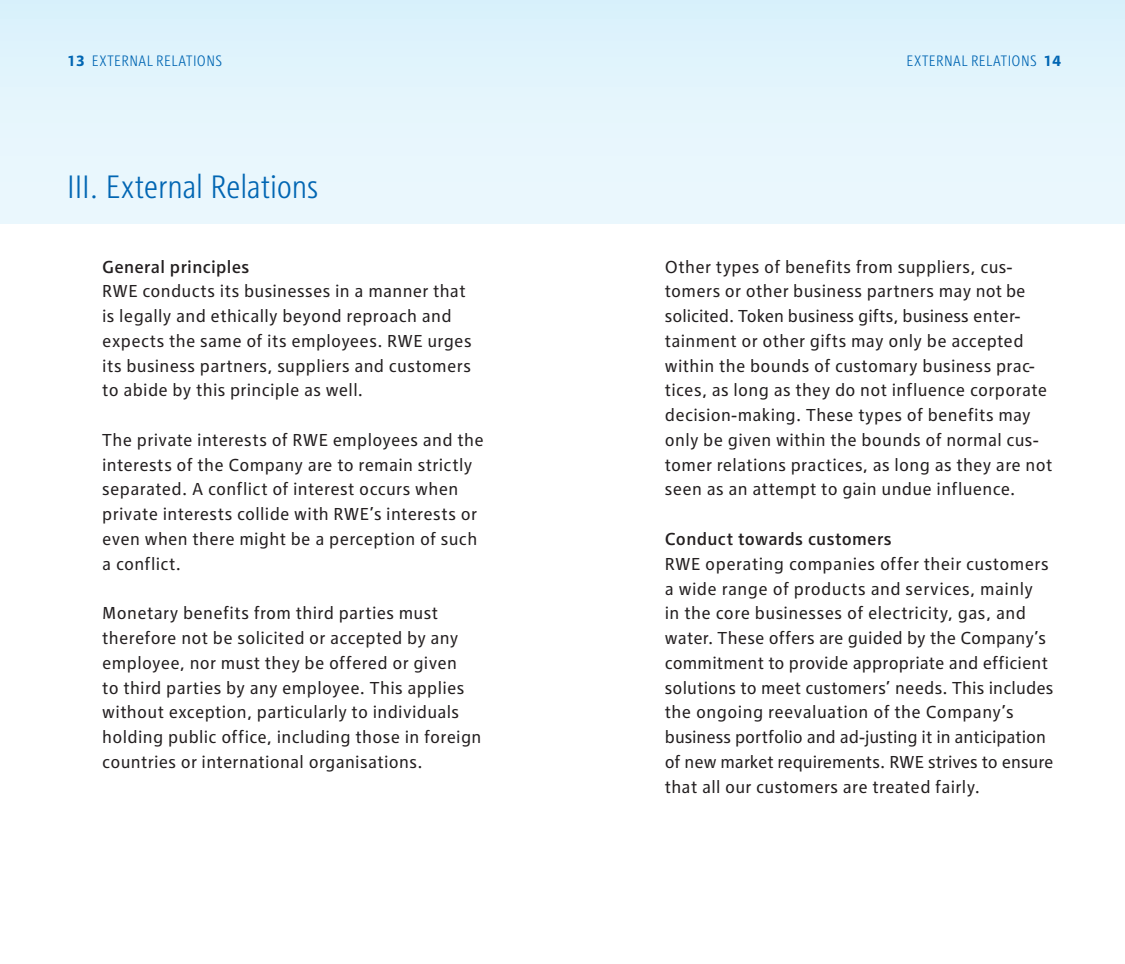
<style>
.page{position:relative;width:1125px;height:964px;background:#fff}
.page>*{position:absolute;margin:0;border:0;box-sizing:border-box;transform-origin:0 0}
._04_Headline{font:300 condensed 33.75px "RWE Headline";letter-spacing:-.005em;color:#0166b3}
._07_Fließtext_Copy_t{font:18px/24.8px "RWE Text";letter-spacing:.02em;color:#231f20}
._05_Vorspann_Intro{font:500 18px "RWE Text";letter-spacing:.02em;color:#231f20}
._03_Kolumnentitel_Co{font:300 condensed 15.75px "RWE Headline";letter-spacing:.03em;color:#0166b3}
.s1{font-family:"RWE Text";font-weight:700;font-stretch:normal}
</style>
<div class="page">
<div style="left:0;top:0;width:563px;height:223px;background:linear-gradient(to right,#e4f5fc,#e4f5fc)"></div>
<div style="left:563px;top:0;width:562px;height:223px;background:linear-gradient(to right,#e4f5fc,#e4f5fc)"></div>
<p class="_03_Kolumnentitel_Co" style="left:67px;top:52px;width:156px"><span class="s1">13</span> EXTERNAL RELATIONS</p>
<p class="_03_Kolumnentitel_Co" style="left:906px;top:52px;width:157px">EXTERNAL RELATIONS <span class="s1">14</span></p>
<p class="_04_Headline" style="left:67px;top:168px;width:253px">III. External Relations</p>
<p class="_05_Vorspann_Intro" style="left:102px;top:256px;width:149px">General principles</p>
<p class="_07_Fließtext_Copy_t" style="left:102px;top:279px;width:371px">RWE conducts its businesses in a manner that is legally and ethically beyond reproach and expects the same of its employees. RWE urges its business partners, suppliers and customers to abide by this principle as well.</p>
<p class="_07_Fließtext_Copy_t" style="left:102px;top:427px;width:383px">The private interests of RWE employees and the interests of the Company are to remain strictly separated. A conflict of interest occurs when private interests collide with RWE’s interests or even when there might be a perception of such a conflict.</p>
<p class="_07_Fließtext_Copy_t" style="left:102px;top:600px;width:381px">Monetary benefits from third parties must therefore not be solicited or accepted by any employee, nor must they be offered or given<br>to third parties by any employee. This applies without exception, particularly to individuals holding public office, including those in foreign countries or international organisations.</p>
<p class="_07_Fließtext_Copy_t" style="left:665px;top:254px;width:389px">Other types of benefits from suppliers, cus&shy;tomers or other business partners may not be solicited. Token business gifts, business enter&shy;tainment or other gifts may only be accepted within the bounds of customary business prac&shy;tices, as long as they do not influence corporate decision-making. These types of benefits may only be given within the bounds of normal cus&shy;tomer relations practices, as long as they are not seen as an attempt to gain undue influence.</p>
<p class="_05_Vorspann_Intro" style="left:665px;top:528px;width:228px">Conduct towards customers</p>
<p class="_07_Fließtext_Copy_t" style="left:665px;top:551px;width:390px">RWE operating companies offer their customers a wide range of products and services, mainly<br>in the core businesses of electricity, gas, and water. These offers are guided by the Company’s commitment to provide appropriate and efficient solutions to meet customers’ needs. This includes the ongoing reevaluation of the Company’s business portfolio and ad-justing it in anticipation of new market requirements. RWE strives to ensure that all our customers are treated fairly.</p>
</div>
